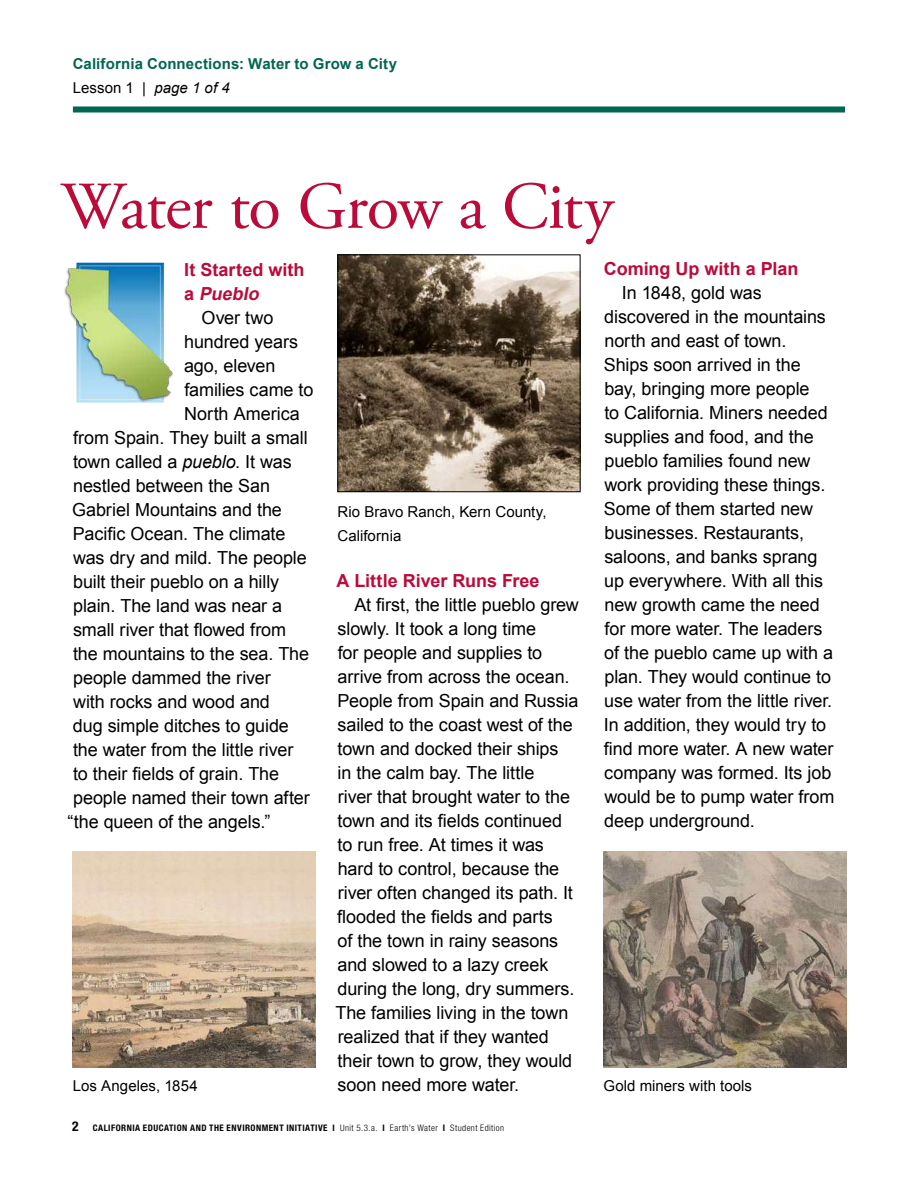
<style>
.page{position:relative;width:918px;height:1188px;background:#fff}
.page>*{position:absolute;margin:0;border:0;box-sizing:border-box;transform-origin:0 0}
.t1{font:66.75px "Adobe Garamond Pro";letter-spacing:-.02em;color:#ba0b3a}
.t2{font:18px/24px "Arial";letter-spacing:-.005em;color:#000}
.t3{font:700 18px "Arial";color:#ba0b3a}
.t4{font:italic 700 18px "Arial";color:#ba0b3a}
.t5{font:15px/24px "Arial";letter-spacing:.005em;color:#000}
.t6{font:700 15px/24px "Arial";letter-spacing:.01em;color:#006750}
.t7{font:700 condensed 9px "Helvetica Neue LT Std";letter-spacing:.055em;color:#000}
.t8{font:300 condensed 9px "Helvetica Neue LT Std";letter-spacing:.05em;color:#000}
.s1{font-weight:400;color:#000}
.s2{font-weight:400;font-style:italic;color:#000}
.s3{font-style:normal}
.s4{font-style:italic}
.s5{font-size:13.5px}
.s6{font-weight:700}
</style>
<div class="page">
<div style="left:73px;top:106px;width:772px;height:6px;background:#006750"></div>
<img style="left:73px;top:852px;width:243px;height:216px">
<img style="left:340px;top:256px;width:238px;height:234px">
<div style="left:338px;top:254px;width:242px;height:238px;border:1px solid #000"></div>
<img style="left:64px;top:262px;width:109px;height:141px">
<img style="left:603px;top:852px;width:243px;height:216px">
<p class="t6" style="left:73px;top:52px;width:326px">California Connections: Water to Grow a City<br><span class="s1">Lesson 1 |</span> <span class="s2">page 1 of 4</span></p>
<h1 class="t1" style="left:61px;top:167px;width:554px">Water to Grow a City</h1>
<p class="t3" style="left:184px;top:260px;width:122px">It Started with</p>
<p class="t4" style="left:184px;top:284px;width:80px"><span class="s3">a</span> Pueblo</p>
<p class="t2" style="left:202px;top:306px;width:73px">Over two</p>
<p class="t2" style="left:184px;top:330px;width:115px">hundred years</p>
<p class="t2" style="left:184px;top:354px;width:93px">ago, eleven</p>
<p class="t2" style="left:184px;top:378px;width:131px">families came to</p>
<p class="t2" style="left:184px;top:402px;width:117px">North America</p>
<p class="t2" style="left:73px;top:426px;width:236px">from Spain. They built a small</p>
<p class="t2" style="left:73px;top:450px;width:220px">town called a <span class="s4">pueblo</span>. It was</p>
<p class="t2" style="left:73px;top:474px;width:198px">nestled between the San</p>
<p class="t2" style="left:72px;top:498px;width:211px">Gabriel Mountains and the</p>
<p class="t2" style="left:73px;top:522px;width:214px">Pacific Ocean. The climate</p>
<p class="t2" style="left:73px;top:546px;width:235px">was dry and mild. The people</p>
<p class="t2" style="left:73px;top:570px;width:208px">built their pueblo on a hilly</p>
<p class="t2" style="left:73px;top:594px;width:211px">plain. The land was near a</p>
<p class="t2" style="left:73px;top:618px;width:215px">small river that flowed from</p>
<p class="t2" style="left:73px;top:642px;width:238px">the mountains to the sea. The</p>
<p class="t2" style="left:73px;top:666px;width:199px">people dammed the river</p>
<p class="t2" style="left:73px;top:690px;width:198px">with rocks and wood and</p>
<p class="t2" style="left:73px;top:714px;width:218px">dug simple ditches to guide</p>
<p class="t2" style="left:73px;top:738px;width:222px">the water from the little river</p>
<p class="t2" style="left:73px;top:762px;width:208px">to their fields of grain. The</p>
<p class="t2" style="left:73px;top:786px;width:238px">people named their town after</p>
<p class="t2" style="left:67px;top:810px;width:205px">“the queen of the angels.”</p>
<p class="t3" style="left:604px;top:259px;width:196px">Coming Up with a Plan</p>
<p class="t2" style="left:604px;top:281px;width:232px;text-indent:18px">In 1848, gold was discovered in the mountains north and east of town.<br>Ships soon arrived in the bay, bringing more people<br>to California. Miners needed supplies and food, and the pueblo families found new work providing these things.<br>Some of them started new businesses. Restaurants, saloons, and banks sprang up everywhere. With all this new growth came the need for more water. The leaders of the pueblo came up with a plan. They would continue to use water from the little river.<br>In addition, they would try to find more water. A new water company was formed. Its job would be to pump water from deep underground.</p>
<p class="t5" style="left:338px;top:500px;width:211px">Rio Bravo Ranch, Kern County,<br>California</p>
<p class="t3" style="left:336px;top:571px;width:205px">A Little River Runs Free</p>
<p class="t2" style="left:335px;top:593px;width:245px;text-indent:19px">At first, the little pueblo grew slowly. It took a long time<br>for people and supplies to arrive from across the ocean.<br>People from Spain and Russia sailed to the coast west of the town and docked their ships<br>in the calm bay. The little<br>river that brought water to the town and its fields continued to run free. At times it was hard to control, because the river often changed its path. It flooded the fields and parts<br>of the town in rainy seasons and slowed to a lazy creek during the long, dry summers.<br>The families living in the town realized that if they wanted their town to grow, they would soon need more water.</p>
<p class="t5" style="left:73px;top:1073px;width:126px">Los Angeles, 1854</p>
<p class="t5" style="left:603px;top:1073px;width:150px">Gold miners with tools</p>
<p class="t7" style="left:72px;top:1123px;width:93px"><span class="s5">2</span> CALIFORNIA EDUCATION</p>
<p class="t7" style="left:190px;top:1123px;width:25px">AN D THE</p>
<p class="t7" style="left:227px;top:1123px;width:22px">ENVIRONMENT</p>
<p class="t7" style="left:286px;top:1123px;width:8px">INITIATI</p>
<p class="t8" style="left:318px;top:1123px;width:188px"><span class="s6">VE I</span> Unit 5.3.a. <span class="s6">I</span> Earth’s Water <span class="s6">I</span> Student Edition</p>
</div>
